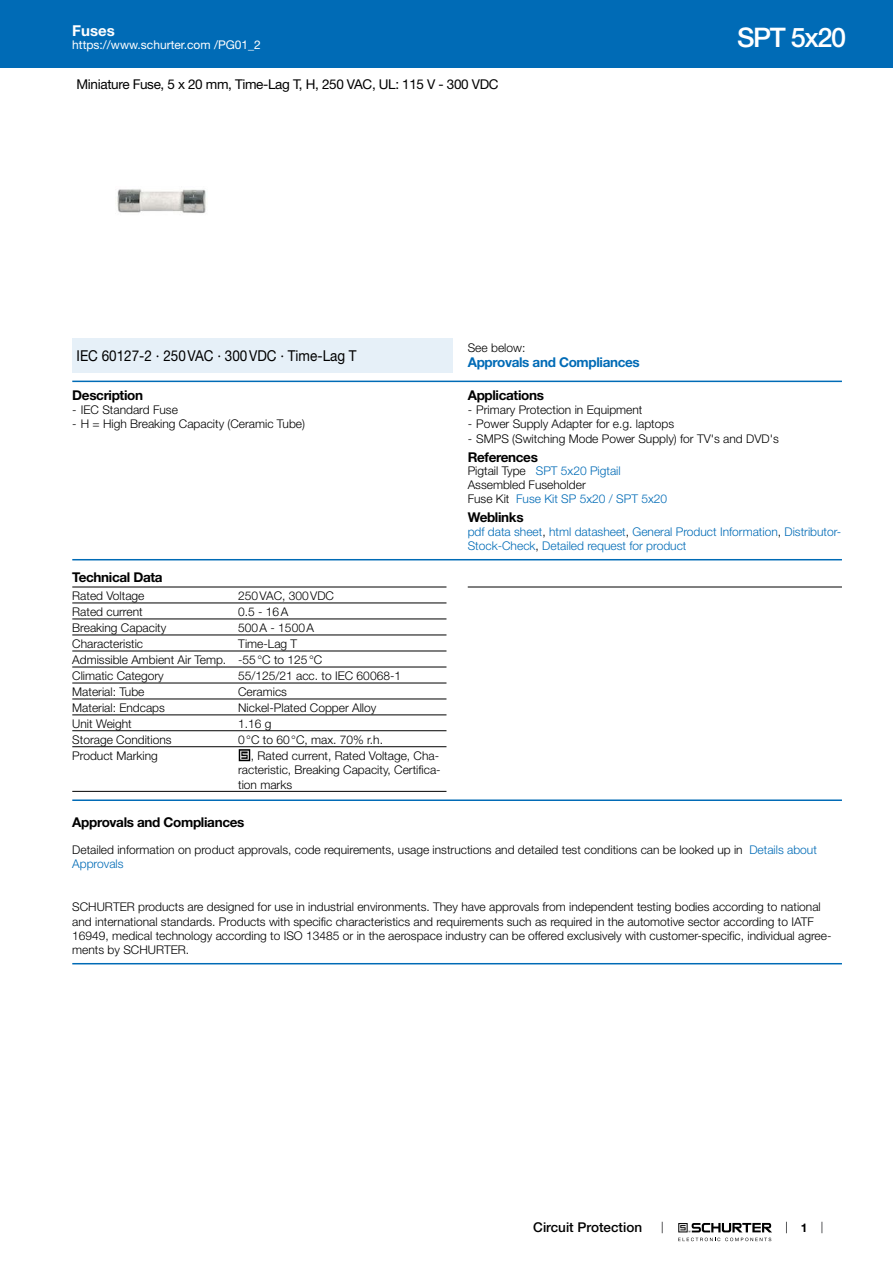
<style>
.page{position:relative;width:893px;height:1263px;background:#fff}
.page>*{position:absolute;margin:0;border:0;box-sizing:border-box;transform-origin:0 0}
.t1{font:500 27px "Helvetica Neue LT";letter-spacing:-.05em;color:#fff}
.t2{font:15px "Helvetica Neue LT";color:#000;scale:.9 1}
.t3{font:700 15px "Helvetica Neue LT";color:#fff}
.t4{font:700 13.5px "Helvetica Neue LT";letter-spacing:-.025em;color:#000}
.t5{font:13.5px "Helvetica Neue LT";letter-spacing:-.025em;color:#000}
.t6{font:700 13.5px "Helvetica Neue LT";letter-spacing:-.025em;color:#006bb6}
.t7{font:500 13.5px "Helvetica Neue LT";color:#000}
.t8{font:300 12px/14.4px "Helvetica Neue LT";color:#000}
.t9{font:300 12px/14.4px "Helvetica Neue LT";color:#006bb6}
.t10{font:12px "Helvetica Neue LT";color:#fff}
.t11{font:700 12px "Helvetica Neue LT";color:#000}
.s1{color:#006bb6}
.s2{color:#000}
</style>
<div class="page">
<svg style="left:678px;top:1223px;width:94px;height:18px"></svg>
<div style="left:0;top:0;width:893px;height:68px;background:#006bb6"></div>
<img style="left:117px;top:189px;width:89px;height:24px">
<div style="left:72px;top:338px;width:381px;height:34px;background:#e6f0f8"></div>
<hr style="left:72px;top:381px;width:770px;height:1px;background:#006bb6">
<hr style="left:72px;top:559px;width:770px;height:1px;background:#006bb6">
<hr style="left:72px;top:587px;width:374px;height:1px;background:#000">
<hr style="left:72px;top:603px;width:374px;height:1px;background:#000">
<hr style="left:72px;top:618px;width:374px;height:1px;background:#000">
<hr style="left:72px;top:635px;width:374px;height:1px;background:#000">
<hr style="left:72px;top:651px;width:374px;height:1px;background:#000">
<hr style="left:72px;top:667px;width:374px;height:1px;background:#000">
<hr style="left:72px;top:683px;width:374px;height:1px;background:#000">
<hr style="left:72px;top:699px;width:374px;height:1px;background:#000">
<hr style="left:72px;top:714px;width:374px;height:1px;background:#000">
<hr style="left:72px;top:730px;width:374px;height:1px;background:#000">
<hr style="left:72px;top:746px;width:374px;height:1px;background:#000">
<svg style="left:238px;top:749px;width:13px;height:12px"></svg>
<hr style="left:72px;top:791px;width:374px;height:1px;background:#000">
<hr style="left:468px;top:587px;width:374px;height:1px;background:#000">
<hr style="left:72px;top:799px;width:770px;height:2px;background:#006bb6">
<hr style="left:72px;top:963px;width:770px;height:1px;background:#006bb6">
<p class="t3" style="left:72px;top:21px;width:44px">Fuses</p>
<p class="t10" style="left:72px;top:38px;width:190px">https://www.schurter.com /PG01_2</p>
<p class="t5" style="left:77px;top:76px;width:424px">Miniature Fuse, 5 x 20 mm, Time-Lag T, H, 250 VAC, UL: 115 V - 300 VDC</p>
<h1 class="t1" style="left:737px;top:21px;width:111px">SPT 5x20</h1>
<p class="t2" style="left:77px;top:347px;width:313px">IEC 60127-2 · 250VAC · 300VDC · Time-Lag T</p>
<p class="t4" style="left:72px;top:386px;width:72px">Description</p>
<p class="t8" style="left:72px;top:402px;width:107px">- IEC Standard Fuse</p>
<p class="t8" style="left:72px;top:416px;width:234px">- H = High Breaking Capacity (Ceramic Tube)</p>
<p class="t4" style="left:72px;top:569px;width:92px">Technical Data</p>
<p class="t8" style="left:72px;top:589px;width:74px">Rated Voltage</p>
<p class="t8" style="left:238px;top:589px;width:97px">250VAC, 300VDC</p>
<p class="t8" style="left:72px;top:604px;width:72px">Rated current</p>
<p class="t8" style="left:238px;top:604px;width:52px">0.5 - 16A</p>
<p class="t8" style="left:72px;top:620px;width:96px">Breaking Capacity</p>
<p class="t8" style="left:238px;top:620px;width:77px">500A - 1500A</p>
<p class="t8" style="left:72px;top:636px;width:72px">Characteristic</p>
<p class="t8" style="left:72px;top:636px;width:252px;line-height:16px;text-indent:166px">Time-Lag T<br>Admissible Ambient Air Temp. -55°C to 125°C<br>Climatic Category</p>
<p class="t8" style="left:238px;top:669px;width:164px">55/125/21 acc. to IEC 60068-1</p>
<p class="t8" style="left:468px;top:340px;width:59px">See below:</p>
<p class="t6" style="left:468px;top:353px;width:174px">Approvals and Compliances</p>
<p class="t4" style="left:468px;top:387px;width:78px">Applications</p>
<p class="t8" style="left:468px;top:402px;width:176px">- Primary Protection in Equipment</p>
<p class="t8" style="left:468px;top:416px;width:208px">- Power Supply Adapter for e.g. laptops</p>
<p class="t8" style="left:468px;top:431px;width:313px">- SMPS (Switching Mode Power Supply) for TV's and DVD's</p>
<p class="t4" style="left:468px;top:448px;width:72px">References</p>
<p class="t8" style="left:468px;top:464px;width:201px;line-height:13.8px">Pigtail Type <span class="s1">SPT 5x20 Pigtail<br></span>Assembled Fuseholder<br>Fuse Kit <span class="s1">Fuse Kit SP 5x20 / SPT 5x20</span></p>
<p class="t4" style="left:468px;top:509px;width:57px">Weblinks</p>
<p class="t9" style="left:468px;top:524px;width:375px">pdf data sheet<span class="s2">,</span> html datasheet<span class="s2">,</span> General Product Information<span class="s2">,</span> Distributor-<br>Stock-Check<span class="s2">,</span> Detailed request for product</p>
<p class="t8" style="left:72px;top:685px;width:74px">Material: Tube</p>
<p class="t8" style="left:238px;top:685px;width:50px">Ceramics</p>
<p class="t8" style="left:72px;top:700px;width:94px">Material: Endcaps</p>
<p class="t8" style="left:238px;top:700px;width:140px">Nickel-Plated Copper Alloy</p>
<p class="t8" style="left:72px;top:716px;width:61px">Unit Weight</p>
<p class="t8" style="left:238px;top:716px;width:35px">1.16 g</p>
<p class="t8" style="left:72px;top:732px;width:101px">Storage Conditions</p>
<p class="t8" style="left:238px;top:732px;width:146px">0°C to 60°C, max. 70% r.h.</p>
<p class="t8" style="left:72px;top:748px;width:87px">Product Marking</p>
<p class="t8" style="left:238px;top:748px;width:204px;text-indent:13px">, Rated current, Rated Voltage, Cha&shy;racteristic, Breaking Capacity, Certifica&shy;tion marks</p>
<p class="t4" style="left:72px;top:814px;width:174px">Approvals and Compliances</p>
<p class="t8" style="left:72px;top:842px;width:746px">Detailed information on product approvals, code requirements, usage instructions and detailed test conditions can be looked up in <span class="s1">Details about<br>Approvals</span></p>
<p class="t8" style="left:72px;top:899px;width:761px">SCHURTER products are designed for use in industrial environments. They have approvals from independent testing bodies according to national and international standards. Products with specific characteristics and requirements such as required in the automotive sector according to IATF 16949, medical technology according to ISO 13485 or in the aerospace industry can be offered exclusively with customer-specific, individual agree&shy;ments by SCHURTER.</p>
<p class="t7" style="left:533px;top:1219px;width:110px">Circuit Protection</p>
<p class="t11" style="left:801px;top:1220px;width:8px">1</p>
</div>
